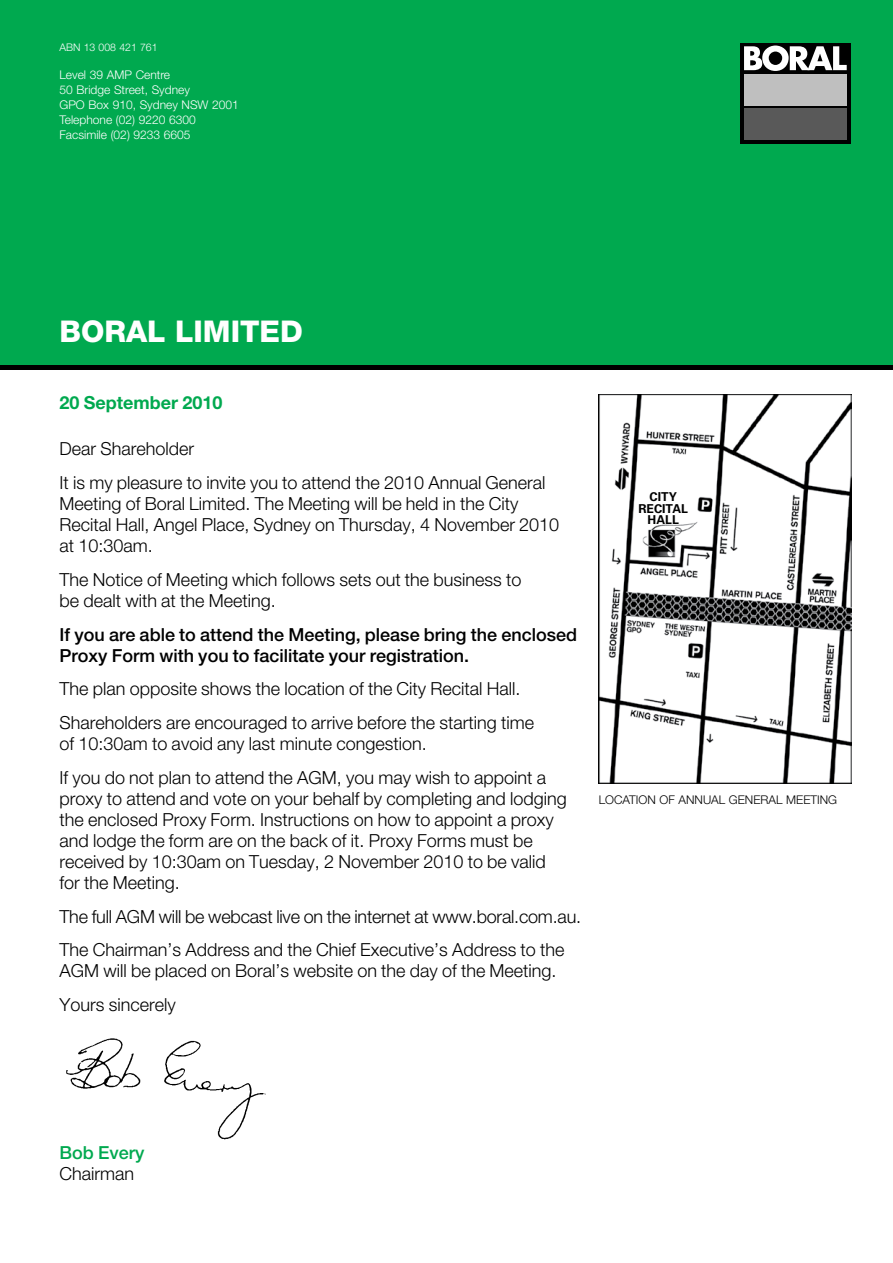
<style>
.page{position:relative;width:893px;height:1263px;background:#fff}
.page>*{position:absolute;margin:0;border:0;box-sizing:border-box;transform-origin:0 0}
.t1{font:800 30px "Helvetica Neue";color:#fff}
.t2{font:300 18px/21px "Helvetica Neue";color:#000}
.t3{font:500 18px/21px "Helvetica Neue";color:#000}
.t4{font:700 18px "Helvetica Neue";color:#00a94f}
.t5{font:500 18px "Helvetica Neue";color:#00a94f}
.t6{font:700 12.3px/11.6px "Univers";color:#000;text-align:center}
.t7{font:300 12px/15px "Helvetica Neue";color:#fff}
.t8{font:300 12px "Helvetica Neue";color:#000}
.t9{font:300 10.5px "Helvetica Neue";color:#fff}
.t10{font:300 9px "Univers";color:#000}
.s1{font-weight:700}
</style>
<div class="page">
<div style="left:0;top:0;width:893px;height:368px;background:#00a94f"></div>
<hr style="left:0;top:366px;width:893px;height:4px;background:#000">
<img style="left:66px;top:1038px;width:200px;height:102px">
<img style="left:598px;top:394px;width:253px;height:390px">
<div style="left:740px;top:43px;width:110px;height:101px;background:#000"></div>
<div style="left:744px;top:74px;width:103px;height:32px;background:#bfbfbf"></div>
<div style="left:744px;top:108px;width:103px;height:32px;background:#595959"></div>
<svg style="left:744px;top:46px;width:103px;height:25px"></svg>
<p class="t9" style="left:60px;top:41px;width:100px">ABN 13 008 421 761</p>
<p class="t7" style="left:60px;top:67px;width:181px">Level 39 AMP Centre<br>50 Bridge Street, Sydney<br>GPO Box 910, Sydney NSW 2001<br>Telephone (02) 9220 6300<br>Facsimile (02) 9233 6605</p>
<h1 class="t1" style="left:60px;top:313px;width:245px">BORAL LIMITED</h1>
<p class="t4" style="left:60px;top:391px;width:164px">20 September 2010</p>
<p class="t2" style="left:60px;top:431px;width:488px;line-height:33.8px">Dear Shareholder<br>It is my pleasure to invite you to attend the 2010 Annual General</p>
<p class="t2" style="left:60px;top:493px;width:501px">Meeting of Boral Limited. The Meeting will be held in the City<br>Recital Hall, Angel Place, Sydney on Thursday, 4 November 2010 at 10:30am.</p>
<p class="t2" style="left:60px;top:568px;width:463px">The Notice of Meeting which follows sets out the business to be dealt with at the Meeting.</p>
<p class="t3" style="left:60px;top:623px;width:519px">If you are able to attend the Meeting, please bring the enclosed<br>Proxy Form with you to facilitate your registration.</p>
<p class="t2" style="left:60px;top:672px;width:476px;line-height:33.8px">The plan opposite shows the location of the City Recital Hall.<br>Shareholders are encouraged to arrive before the starting time</p>
<p class="t2" style="left:60px;top:726px;width:488px;line-height:33.8px">of 10:30am to avoid any last minute congestion.<br>If you do not plan to attend the AGM, you may wish to appoint a</p>
<p class="t2" style="left:60px;top:787px;width:509px">proxy to attend and vote on your behalf by completing and lodging the enclosed Proxy Form. Instructions on how to appoint a proxy and lodge the form are on the back of it. Proxy Forms must be received by 10:30am on Tuesday, 2 November 2010 to be valid for the Meeting.</p>
<p class="t2" style="left:60px;top:899px;width:523px;line-height:33.8px">The full AGM will be webcast live on the internet at www.boral.com.au.<br>The Chairman’s Address and the Chief Executive’s Address to the</p>
<p class="t2" style="left:60px;top:954px;width:499px;line-height:33.8px">AGM will be placed on Boral’s website on the day of the Meeting.<br>Yours sincerely</p>
<p class="t6" style="left:638px;top:491px;width:51px">CITY<br>RECITAL<br>HALL</p>
<p class="t10" style="left:598px;top:792px;width:187px"><span class="s1">LOCATION</span> OF ANNUAL GENERAL MEETING</p>
<p class="t8" style="left:599px;top:792px;width:240px">LOCATION OF ANNUAL GENERAL MEETING</p>
<p class="t5" style="left:60px;top:1142px;width:86px">Bob Every</p>
<p class="t2" style="left:60px;top:1163px;width:76px">Chairman</p>
</div>
